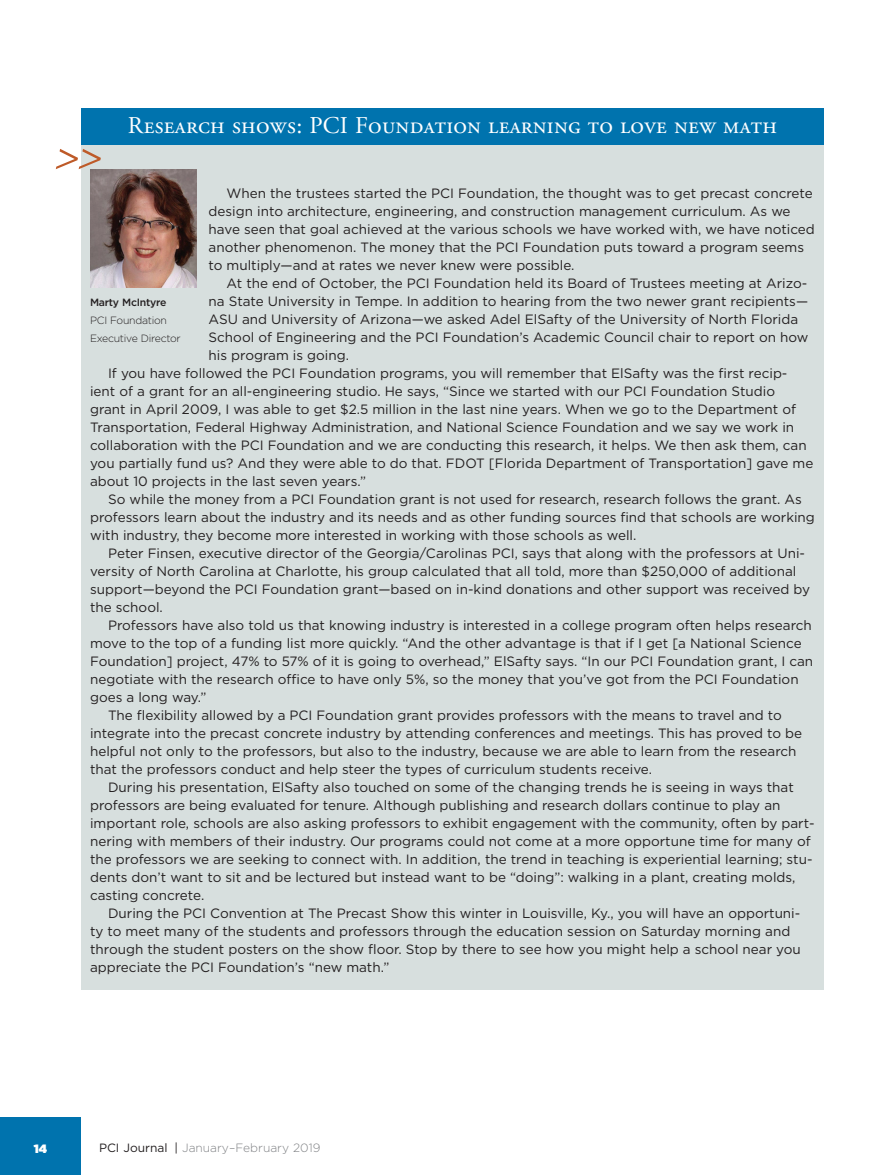
<style>
.page{position:relative;width:878px;height:1175px;background:#fff}
.page>*{position:absolute;margin:0;border:0;box-sizing:border-box;transform-origin:0 0}
.Head_in_blue_box{font:24px "Adobe Garamond Pro";letter-spacing:.01em;color:#fff}
.Body_Box{font:13.5px/18px "Gotham";color:#231f20}
.t1{font:300 12px "Gotham";color:#808285}
.t2{font:900 12px "Gotham";color:#fff}
.Title_and_info{font:300 10.5px/18px "Gotham";letter-spacing:-.025em;color:#231f20}
.Name{font:500 10.5px "Gotham";letter-spacing:-.025em;color:#231f20}
.s1{font-weight:400;color:#231f20}
</style>
<div class="page">
<div style="left:0;top:1117px;width:81px;height:57px;background:#0073ae"></div>
<div style="left:81px;top:142px;width:743px;height:848px;background:#d7dfde"></div>
<div style="left:81px;top:108px;width:743px;height:36px;background:#0073ae"></div>
<svg style="left:56px;top:149px;width:45px;height:20px"></svg>
<img style="left:90px;top:169px;width:107px;height:118px">
<p class="Head_in_blue_box" style="left:128px;top:111px;width:650px">Research shows: PCI Foundation learning to love new math</p>
<p class="Body_Box" style="left:209px;top:184px;width:607px;text-indent:18px">When the trustees started the PCI Foundation, the thought was to get precast concrete design into architecture, engineering, and construction management curriculum. As we have seen that goal achieved at the various schools we have worked with, we have noticed another phenomenon. The money that the PCI Foundation puts toward a program seems to multiply—and at rates we never knew were possible.</p>
<p class="Body_Box" style="left:209px;top:274px;width:601px;text-indent:18px">At the end of October, the PCI Foundation held its Board of Trustees meeting at Arizo&shy;na State University in Tempe. In addition to hearing from the two newer grant recipients— ASU and University of Arizona—we asked Adel ElSafty of the University of North Florida School of Engineering and the PCI Foundation’s Academic Council chair to report on how his program is going.</p>
<p class="Body_Box" style="left:90px;top:364px;width:724px;text-indent:18px">If you have followed the PCI Foundation programs, you will remember that ElSafty was the first recip&shy;ient of a grant for an all-engineering studio. He says, “Since we started with our PCI Foundation Studio grant in April 2009, I was able to get $2.5 million in the last nine years. When we go to the Department of Transportation, Federal Highway Administration, and National Science Foundation and we say we work in collaboration with the PCI Foundation and we are conducting this research, it helps. We then ask them, can you partially fund us? And they were able to do that. FDOT [Florida Department of Transportation] gave me about 10 projects in the last seven years.”</p>
<p class="Body_Box" style="left:90px;top:490px;width:726px;text-indent:18px">So while the money from a PCI Foundation grant is not used for research, research follows the grant. As professors learn about the industry and its needs and as other funding sources find that schools are working with industry, they become more interested in working with those schools as well.</p>
<p class="Body_Box" style="left:90px;top:544px;width:721px;text-indent:18px">Peter Finsen, executive director of the Georgia/Carolinas PCI, says that along with the professors at Uni&shy;versity of North Carolina at Charlotte, his group calculated that all told, more than $250,000 of additional support—beyond the PCI Foundation grant—based on in-kind donations and other support was received by the school.</p>
<p class="Body_Box" style="left:90px;top:616px;width:724px;text-indent:18px">Professors have also told us that knowing industry is interested in a college program often helps research move to the top of a funding list more quickly. “And the other advantage is that if I get [a National Science Foundation] project, 47% to 57% of it is going to overhead,” ElSafty says. “In our PCI Foundation grant, I can negotiate with the research office to have only 5%, so the money that you’ve got from the PCI Foundation goes a long way.”</p>
<p class="Body_Box" style="left:90px;top:706px;width:713px;text-indent:18px">The flexibility allowed by a PCI Foundation grant provides professors with the means to travel and to integrate into the precast concrete industry by attending conferences and meetings. This has proved to be helpful not only to the professors, but also to the industry, because we are able to learn from the research that the professors conduct and help steer the types of curriculum students receive.</p>
<p class="Body_Box" style="left:90px;top:778px;width:726px;text-indent:18px">During his presentation, ElSafty also touched on some of the changing trends he is seeing in ways that professors are being evaluated for tenure. Although publishing and research dollars continue to play an important role, schools are also asking professors to exhibit engagement with the community, often by part&shy;nering with members of their industry. Our programs could not come at a more opportune time for many of the professors we are seeking to connect with. In addition, the trend in teaching is experiential learning; stu&shy;dents don’t want to sit and be lectured but instead want to be “doing”: walking in a plant, creating molds, casting concrete.</p>
<p class="Body_Box" style="left:90px;top:904px;width:712px;text-indent:18px">During the PCI Convention at The Precast Show this winter in Louisville, Ky., you will have an opportuni&shy;ty to meet many of the students and professors through the education session on Saturday morning and through the student posters on the show floor. Stop by there to see how you might help a school near you appreciate the PCI Foundation’s “new math.”</p>
<p class="Name" style="left:90px;top:295px;width:78px">Marty McIntyre</p>
<p class="Title_and_info" style="left:90px;top:311px;width:92px">PCI Foundation<br>Executive Director</p>
<p class="t2" style="left:34px;top:1139px;width:15px">14</p>
<p class="t1" style="left:99px;top:1140px;width:223px"><span class="s1">PCI Journal</span> <span class="s1">|</span> January–February 2019</p>
</div>
